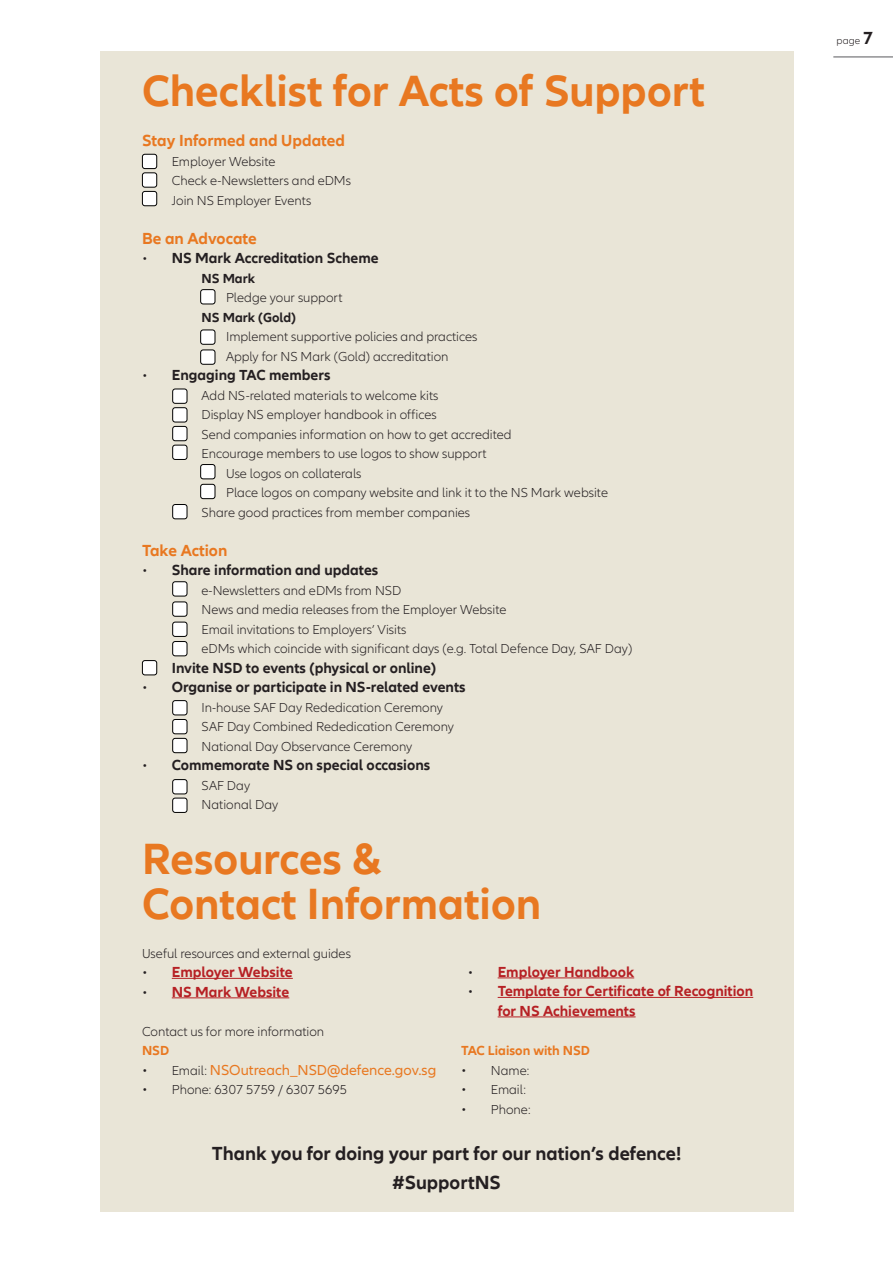
<style>
.page{position:relative;width:893px;height:1263px;background:#fff}
.page>*{position:absolute;margin:0;border:0;box-sizing:border-box;transform-origin:0 0}
.t1{font:700 45px/45px "Allianz Neo";color:#e87821}
.t2{font:700 19.5px/28.5px "Allianz Neo";color:#241f21;text-align:center}
.t3{font:700 16.5px "Allianz Neo";color:#e87821}
.t4{font:700 15px "Allianz Neo";color:#241f21}
.t5{font:700 15px/19.5px "Allianz Neo";color:#b62024}
.t6{font:15px "Allianz Neo";color:#e87821}
.t7{font:300 13.5px/19.5px "Allianz Neo W04";color:#241f21}
.t8{font:700 13.5px "Allianz Neo";color:#e87821}
.t9{font:700 13.5px "Allianz Neo";color:#241f21}
.t10{font:300 10.5px "Allianz Neo W04";color:#241f21}
.s1{font-family:"Allianz Neo W04";font-weight:300;font-size:13.5px}
.s2{font-family:"Allianz Neo W04";font-weight:300;font-size:13.5px;color:#241f21}
.s3{font-family:"Allianz Neo";font-weight:700;font-size:18px}
</style>
<div class="page">
<hr style="left:833px;top:57px;width:60px;height:1px;background:#59595c">
<div style="left:99px;top:51px;width:694px;height:1161px;background:#e9e5d7"></div>
<hr style="left:172px;top:978px;width:121px;height:1px;background:#b62024">
<hr style="left:172px;top:997px;width:117px;height:1px;background:#b62024">
<div style="left:142px;top:154px;width:15px;height:15px;background:#fff;border-radius:3px"></div>
<div style="left:142px;top:154px;width:15px;height:15px;border:1px solid #000;border-radius:3px"></div>
<div style="left:142px;top:173px;width:15px;height:14px;background:#fff;border-radius:3px"></div>
<div style="left:142px;top:172px;width:15px;height:16px;border:1px solid #000;border-radius:3px"></div>
<div style="left:142px;top:191px;width:15px;height:15px;background:#fff;border-radius:3px"></div>
<div style="left:142px;top:191px;width:15px;height:15px;border:1px solid #000;border-radius:3px"></div>
<div style="left:201px;top:290px;width:14px;height:14px;background:#fff;border-radius:3px"></div>
<div style="left:200px;top:289px;width:15px;height:15px;border:1px solid #000;border-radius:3px"></div>
<div style="left:201px;top:330px;width:14px;height:14px;background:#fff;border-radius:3px"></div>
<div style="left:200px;top:330px;width:15px;height:15px;border:1px solid #000;border-radius:3px"></div>
<div style="left:201px;top:350px;width:14px;height:14px;background:#fff;border-radius:3px"></div>
<div style="left:200px;top:350px;width:15px;height:15px;border:1px solid #000;border-radius:3px"></div>
<div style="left:173px;top:389px;width:14px;height:14px;background:#fff;border-radius:3px"></div>
<div style="left:172px;top:389px;width:15px;height:15px;border:1px solid #000;border-radius:3px"></div>
<div style="left:173px;top:408px;width:14px;height:14px;background:#fff;border-radius:3px"></div>
<div style="left:172px;top:407px;width:15px;height:15px;border:1px solid #000;border-radius:3px"></div>
<div style="left:173px;top:426px;width:14px;height:15px;background:#fff;border-radius:3px"></div>
<div style="left:172px;top:426px;width:15px;height:15px;border:1px solid #000;border-radius:3px"></div>
<div style="left:173px;top:445px;width:14px;height:14px;background:#fff;border-radius:3px"></div>
<div style="left:172px;top:445px;width:15px;height:15px;border:1px solid #000;border-radius:3px"></div>
<div style="left:201px;top:464px;width:14px;height:15px;background:#fff;border-radius:3px"></div>
<div style="left:200px;top:464px;width:15px;height:15px;border:1px solid #000;border-radius:3px"></div>
<div style="left:201px;top:484px;width:14px;height:15px;background:#fff;border-radius:3px"></div>
<div style="left:200px;top:484px;width:15px;height:15px;border:1px solid #000;border-radius:3px"></div>
<div style="left:173px;top:504px;width:14px;height:15px;background:#fff;border-radius:3px"></div>
<div style="left:172px;top:504px;width:15px;height:15px;border:1px solid #000;border-radius:3px"></div>
<div style="left:173px;top:582px;width:14px;height:14px;background:#fff;border-radius:3px"></div>
<div style="left:172px;top:581px;width:15px;height:15px;border:1px solid #000;border-radius:3px"></div>
<div style="left:173px;top:602px;width:14px;height:14px;background:#fff;border-radius:3px"></div>
<div style="left:172px;top:601px;width:15px;height:16px;border:1px solid #000;border-radius:3px"></div>
<div style="left:173px;top:622px;width:14px;height:14px;background:#fff;border-radius:3px"></div>
<div style="left:172px;top:622px;width:15px;height:15px;border:1px solid #000;border-radius:3px"></div>
<div style="left:173px;top:641px;width:14px;height:15px;background:#fff;border-radius:3px"></div>
<div style="left:172px;top:641px;width:15px;height:15px;border:1px solid #000;border-radius:3px"></div>
<div style="left:142px;top:660px;width:15px;height:15px;background:#fff;border-radius:3px"></div>
<div style="left:142px;top:660px;width:15px;height:15px;border:1px solid #000;border-radius:3px"></div>
<div style="left:173px;top:701px;width:14px;height:14px;background:#fff;border-radius:3px"></div>
<div style="left:172px;top:700px;width:15px;height:15px;border:1px solid #000;border-radius:3px"></div>
<div style="left:173px;top:719px;width:14px;height:15px;background:#fff;border-radius:3px"></div>
<div style="left:172px;top:719px;width:15px;height:15px;border:1px solid #000;border-radius:3px"></div>
<div style="left:173px;top:738px;width:14px;height:15px;background:#fff;border-radius:3px"></div>
<div style="left:172px;top:738px;width:15px;height:15px;border:1px solid #000;border-radius:3px"></div>
<div style="left:173px;top:779px;width:14px;height:15px;background:#fff;border-radius:3px"></div>
<div style="left:172px;top:779px;width:15px;height:15px;border:1px solid #000;border-radius:3px"></div>
<div style="left:173px;top:798px;width:14px;height:14px;background:#fff;border-radius:3px"></div>
<div style="left:172px;top:798px;width:15px;height:15px;border:1px solid #000;border-radius:3px"></div>
<hr style="left:498px;top:977px;width:136px;height:1px;background:#b62024">
<hr style="left:498px;top:997px;width:255px;height:1px;background:#b62024">
<hr style="left:498px;top:1016px;width:138px;height:1px;background:#b62024">
<h1 class="t1" style="left:142px;top:69px;width:565px">Checklist for Acts of Support</h1>
<p class="t3" style="left:142px;top:131px;width:205px">Stay Informed and Updated</p>
<p class="t7" style="left:172px;top:152px;width:181px">Employer Website<br>Check e-Newsletters and eDMs<br>Join NS Employer Events</p>
<p class="t3" style="left:142px;top:229px;width:116px">Be an Advocate</p>
<p class="t4" style="left:142px;top:249px;width:238px"><span class="s1">•</span> NS Mark Accreditation Scheme</p>
<p class="t9" style="left:202px;top:270px;width:55px">NS Mark</p>
<p class="t7" style="left:226px;top:288px;width:118px">Pledge your support</p>
<p class="t9" style="left:202px;top:309px;width:96px">NS Mark (Gold)</p>
<p class="t7" style="left:226px;top:327px;width:253px">Implement supportive policies and practices<br>Apply for NS Mark (Gold) accreditation</p>
<p class="t4" style="left:142px;top:366px;width:190px"><span class="s1">•</span> Engaging TAC members</p>
<p class="t7" style="left:202px;top:386px;width:238px">Add NS-related materials to welcome kits</p>
<p class="t7" style="left:202px;top:405px;width:237px">Display NS employer handbook in offices</p>
<p class="t7" style="left:202px;top:425px;width:312px">Send companies information on how to get accredited</p>
<p class="t7" style="left:202px;top:444px;width:287px">Encourage members to use logos to show support</p>
<p class="t7" style="left:226px;top:464px;width:137px">Use logos on collaterals</p>
<p class="t7" style="left:226px;top:483px;width:384px">Place logos on company website and link it to the NS Mark website</p>
<p class="t7" style="left:202px;top:503px;width:270px">Share good practices from member companies</p>
<p class="t3" style="left:142px;top:541px;width:87px">Take Action</p>
<p class="t4" style="left:142px;top:561px;width:238px"><span class="s1">•</span> Share information and updates</p>
<p class="t7" style="left:202px;top:581px;width:432px">e-Newsletters and eDMs from NSD<br>News and media releases from the Employer Website<br>Email invitations to Employers’ Visits<br>eDMs which coincide with significant days (e.g. Total Defence Day, SAF Day)</p>
<p class="t4" style="left:142px;top:659px;width:296px"><span class="s1">•</span> Invite NSD to events (physical or online)</p>
<p class="t4" style="left:142px;top:678px;width:325px"><span class="s1">•</span> Organise or participate in NS-related events</p>
<p class="t7" style="left:202px;top:698px;width:254px">In-house SAF Day Rededication Ceremony<br>SAF Day Combined Rededication Ceremony<br>National Day Observance Ceremony</p>
<p class="t4" style="left:142px;top:756px;width:290px"><span class="s1">•</span> Commemorate NS on special occasions</p>
<p class="t7" style="left:202px;top:776px;width:78px">SAF Day<br>National Day</p>
<h1 class="t1" style="left:142px;top:837px;width:401px">Resources &amp;<br>Contact Information</h1>
<p class="t7" style="left:142px;top:944px;width:210px">Useful resources and external guides</p>
<p class="t5" style="left:142px;top:963px;width:152px"><span class="s2">•</span> Employer Website</p>
<p class="t5" style="left:142px;top:982px;width:149px"><span class="s2">•</span> NS Mark Website</p>
<p class="t7" style="left:142px;top:1022px;width:184px">Contact us for more information</p>
<p class="t8" style="left:142px;top:1043px;width:29px">NSD</p>
<p class="t6" style="left:142px;top:1061px;width:296px"><span class="s2">• Email:</span> NSOutreach_NSD@defence.gov.sg</p>
<p class="t7" style="left:142px;top:1080px;width:206px">• Phone: 6307 5759 / 6307 5695</p>
<p class="t5" style="left:468px;top:962px;width:168px"><span class="s2">•</span> Employer Handbook</p>
<p class="t5" style="left:498px;top:982px;width:257px;text-indent:-30px"><span class="s2">•</span> Template for Certificate of Recognition for NS Achievements</p>
<p class="t8" style="left:461px;top:1043px;width:130px">TAC Liaison with NSD</p>
<p class="t7" style="left:461px;top:1061px;width:70px">• Name:</p>
<p class="t7" style="left:461px;top:1080px;width:66px">• Email:</p>
<p class="t7" style="left:461px;top:1100px;width:71px">• Phone:</p>
<h2 class="t2" style="left:212px;top:1140px;width:471px">Thank you for doing your part for our nation’s defence! #SupportNS</h2>
<p class="t10" style="left:837px;top:34px;width:38px">page <span class="s3">7</span></p>
</div>
